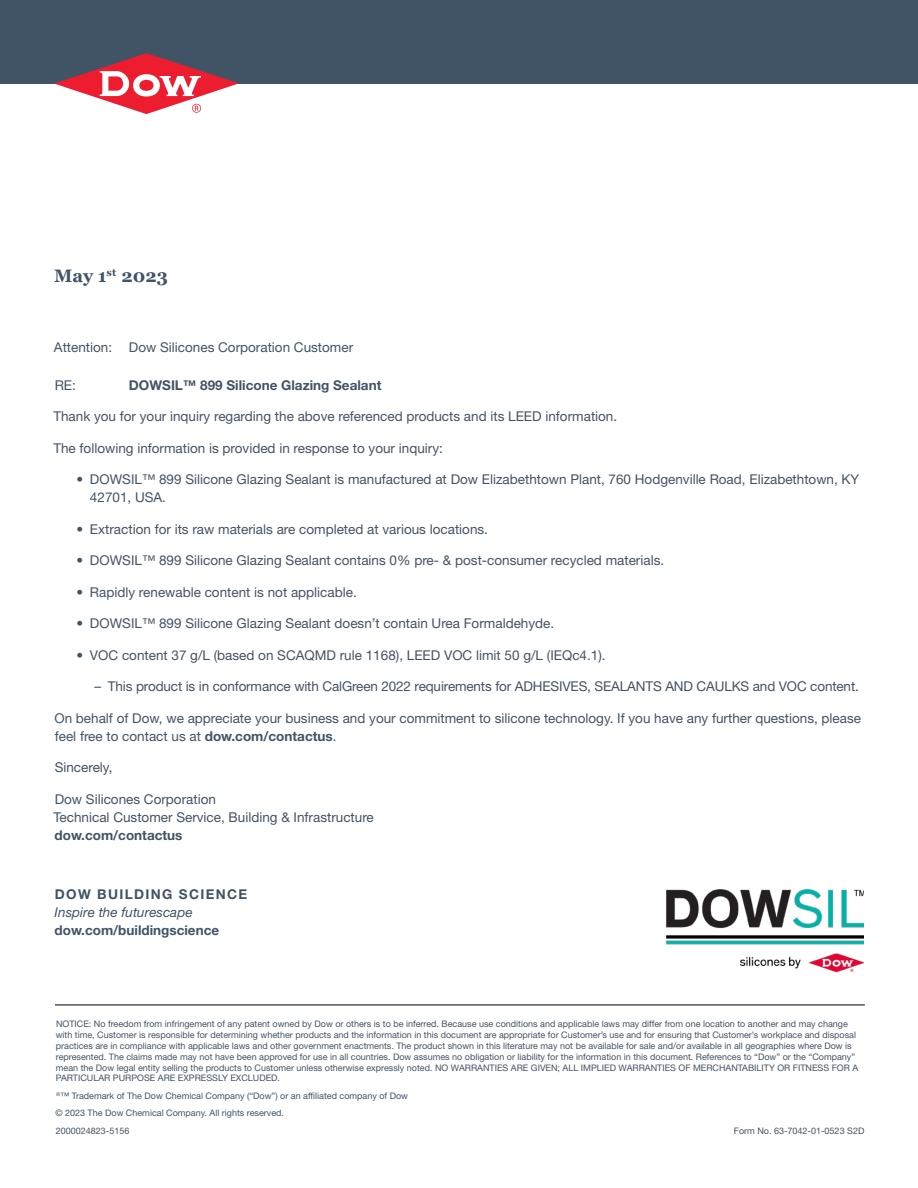
<style>
.page{position:relative;width:918px;height:1188px;background:#fff}
.page>*{position:absolute;margin:0;border:0;box-sizing:border-box;transform-origin:0 0}
.t1{font:700 18px "Georgia";color:#415465}
.t2{font:13.5px/18px "Helvetica Neue LT Std";color:#415465}
.t3{font:700 13.5px "Helvetica Neue LT Std";color:#415465}
.t4{font:italic 13.5px "Helvetica Neue LT Std";color:#415465}
.t5{font:700 13.5px "Helvetica Neue LT Std";letter-spacing:.1em;color:#415465}
.t6{font:9px/10.8px "Helvetica Neue LT Std";color:#415465}
.s1{font-weight:700}
</style>
<div class="page">
<div style="left:0;top:0;width:918px;height:84px;background:#415465"></div>
<svg style="left:54px;top:53px;width:185px;height:61px"></svg>
<img style="left:666px;top:890px;width:198px;height:82px">
<hr style="left:55px;top:1005px;width:810px;height:1px;background:#000">
<h1 class="t1" style="left:54px;top:265px;width:115px">May 1<sup>st</sup> 2023</h1>
<h2 class="t2" style="left:54px;top:338px;width:301px">Attention: Dow Silicones Corporation Customer</h2>
<h2 class="t2" style="left:55px;top:376px;width:23px">RE:</h2>
<h2 class="t3" style="left:129px;top:377px;width:254px">DOWSIL™ 899 Silicone Glazing Sealant</h2>
<h2 class="t2" style="left:53px;top:407px;width:565px">Thank you for your inquiry regarding the above referenced products and its LEED information.</h2>
<h2 class="t2" style="left:53px;top:439px;width:391px">The following information is provided in response to your inquiry:</h2>
<h2 class="t2" style="left:90px;top:470px;width:771px;text-indent:-13px">• DOWSIL™ 899 Silicone Glazing Sealant is manufactured at Dow Elizabethtown Plant, 760 Hodgenville Road, Elizabethtown, KY<br>42701, USA.</h2>
<h2 class="t2" style="left:76px;top:520px;width:413px">• Extraction for its raw materials are completed at various locations.</h2>
<h2 class="t2" style="left:76px;top:551px;width:589px">• DOWSIL™ 899 Silicone Glazing Sealant contains 0% pre- &amp; post-consumer recycled materials.</h2>
<h2 class="t2" style="left:76px;top:583px;width:282px">• Rapidly renewable content is not applicable.</h2>
<h2 class="t2" style="left:76px;top:614px;width:479px">• DOWSIL™ 899 Silicone Glazing Sealant doesn’t contain Urea Formaldehyde.</h2>
<h2 class="t2" style="left:76px;top:646px;width:531px">• VOC content 37 g/L (based on SCAQMD rule 1168), LEED VOC limit 50 g/L (IEQc4.1).</h2>
<h2 class="t2" style="left:94px;top:677px;width:766px">– This product is in conformance with CalGreen 2022 requirements for ADHESIVES, SEALANTS AND CAULKS and VOC content.</h2>
<h2 class="t2" style="left:54px;top:709px;width:808px">On behalf of Dow, we appreciate your business and your commitment to silicone technology. If you have any further questions, please feel free to contact us at <span class="s1">dow.com/contactus</span>.</h2>
<h2 class="t2" style="left:55px;top:758px;width:59px">Sincerely,</h2>
<h2 class="t2" style="left:53px;top:790px;width:322px">Dow Silicones Corporation<br>Technical Customer Service, Building &amp; Infrastructure</h2>
<h2 class="t3" style="left:55px;top:827px;width:129px">dow.com/contactus</h2>
<h2 class="t5" style="left:55px;top:886px;width:194px">DOW BUILDING SCIENCE</h2>
<h2 class="t4" style="left:55px;top:904px;width:139px">Inspire the futurescape</h2>
<h2 class="t3" style="left:55px;top:922px;width:166px">dow.com/buildingscience</h2>
<p class="t6" style="left:56px;top:1019px;width:804px">NOTICE: No freedom from infringement of any patent owned by Dow or others is to be inferred. Because use conditions and applicable laws may differ from one location to another and may change with time, Customer is responsible for determining whether products and the information in this document are appropriate for Customer’s use and for ensuring that Customer’s workplace and disposal practices are in compliance with applicable laws and other government enactments. The product shown in this literature may not be available for sale and/or available in all geographies where Dow is represented. The claims made may not have been approved for use in all countries. Dow assumes no obligation or liability for the information in this document. References to “Dow” or the “Company” mean the Dow legal entity selling the products to Customer unless otherwise expressly noted. NO WARRANTIES ARE GIVEN; ALL IMPLIED WARRANTIES OF MERCHANTABILITY OR FITNESS FOR A PARTICULAR PURPOSE ARE EXPRESSLY EXCLUDED.</p>
<p class="t6" style="left:55px;top:1087px;width:354px;line-height:17.5px"><sup>®</sup>™ Trademark of The Dow Chemical Company (“Dow”) or an affiliated company of Dow © 2023 The Dow Chemical Company. All rights reserved.<br>2000024823-5156</p>
<p class="t6" style="left:734px;top:1125px;width:132px">Form No. 63-7042-01-0523 S2D</p>
</div>
